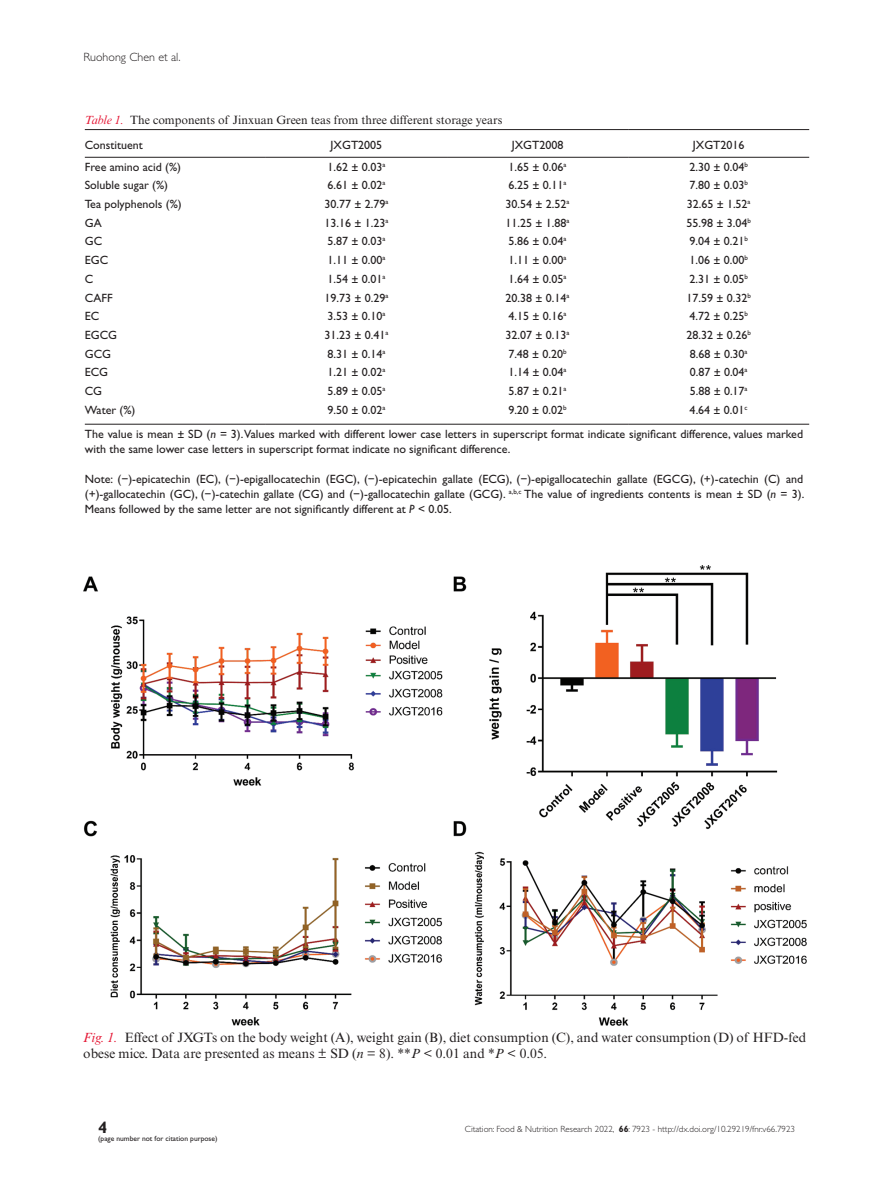
<style>
.page{position:relative;width:893px;height:1191px;background:#fff}
.page>*{position:absolute;margin:0;border:0;box-sizing:border-box;transform-origin:0 0}
.t1{font:700 16.5px "Gill Sans Std";color:#231f20}
.FC{font:13.5px/15.8px "Times New Roman MT Std";color:#231f20}
.TB{font:12px/15px "Gill Sans Std";color:#231f20}
.TT{font:12px "Times New Roman MT Std";color:#231f20}
.TCH{font:12px "Gill Sans Std";color:#231f20}
.t2{font:300 12px "Gill Sans Std";color:#231f20}
.t3{font:300 9px "Gill Sans Std";color:#231f20}
.t4{font:7.5px "Gill Sans Std";color:#231f20}
.s1{font-style:italic;color:#e51836}
.s2{font-style:italic}
.s3{font-weight:700}
</style>
<div class="page">
<img style="left:84px;top:566px;width:722px;height:460px">
<hr style="left:85px;top:129px;width:181px;height:1px;background:#231f20">
<hr style="left:266px;top:129px;width:181px;height:1px;background:#231f20">
<hr style="left:447px;top:129px;width:181px;height:1px;background:#231f20">
<hr style="left:628px;top:129px;width:181px;height:1px;background:#231f20">
<hr style="left:85px;top:157px;width:181px;height:1px;background:#231f20">
<hr style="left:266px;top:157px;width:181px;height:1px;background:#231f20">
<hr style="left:447px;top:157px;width:181px;height:1px;background:#231f20">
<hr style="left:628px;top:157px;width:181px;height:1px;background:#231f20">
<hr style="left:85px;top:424px;width:181px;height:1px;background:#231f20">
<hr style="left:266px;top:424px;width:181px;height:1px;background:#231f20">
<hr style="left:447px;top:424px;width:181px;height:1px;background:#231f20">
<hr style="left:628px;top:424px;width:181px;height:1px;background:#231f20">
<p class="t2" style="left:83px;top:50px;width:99px">Ruohong Chen et al.</p>
<p class="TT" style="left:85px;top:113px;width:419px"><span class="s1">Table 1.</span> The components of Jinxuan Green teas from three different storage years</p>
<p class="TCH" style="left:85px;top:138px;width:60px">Constituent</p>
<p class="TCH" style="left:331px;top:138px;width:53px">JXGT2005</p>
<p class="TCH" style="left:512px;top:138px;width:53px">JXGT2008</p>
<p class="TCH" style="left:693px;top:138px;width:53px">JXGT2016</p>
<p class="TB" style="left:85px;top:159px;width:98px">Free amino acid (%)</p>
<p class="TB" style="left:327px;top:159px;width:59px">1.62 ± 0.03<sup>a</sup></p>
<p class="TB" style="left:509px;top:159px;width:59px">1.65 ± 0.06<sup>a</sup></p>
<p class="TB" style="left:689px;top:159px;width:60px">2.30 ± 0.04<sup>b</sup></p>
<p class="TB" style="left:85px;top:178px;width:85px">Soluble sugar (%)</p>
<p class="TB" style="left:327px;top:178px;width:59px">6.61 ± 0.02<sup>a</sup></p>
<p class="TB" style="left:509px;top:178px;width:59px">6.25 ± 0.11<sup>a</sup></p>
<p class="TB" style="left:689px;top:178px;width:60px">7.80 ± 0.03<sup>b</sup></p>
<p class="TB" style="left:85px;top:197px;width:98px">Tea polyphenols (%)</p>
<p class="TB" style="left:324px;top:197px;width:65px">30.77 ± 2.79<sup>a</sup></p>
<p class="TB" style="left:506px;top:197px;width:65px">30.54 ± 2.52<sup>a</sup></p>
<p class="TB" style="left:687px;top:197px;width:65px">32.65 ± 1.52<sup>a</sup></p>
<p class="TB" style="left:85px;top:215px;width:18px">GA</p>
<p class="TB" style="left:324px;top:215px;width:65px">13.16 ± 1.23<sup>a</sup></p>
<p class="TB" style="left:506px;top:215px;width:65px">11.25 ± 1.88<sup>a</sup></p>
<p class="TB" style="left:686px;top:215px;width:66px">55.98 ± 3.04<sup>b</sup></p>
<p class="TB" style="left:85px;top:234px;width:19px">GC</p>
<p class="TB" style="left:327px;top:234px;width:59px">5.87 ± 0.03<sup>a</sup></p>
<p class="TB" style="left:509px;top:234px;width:59px">5.86 ± 0.04<sup>a</sup></p>
<p class="TB" style="left:689px;top:234px;width:60px">9.04 ± 0.21<sup>b</sup></p>
<p class="TB" style="left:85px;top:253px;width:25px">EGC</p>
<p class="TB" style="left:327px;top:253px;width:59px">1.11 ± 0.00<sup>a</sup></p>
<p class="TB" style="left:509px;top:253px;width:59px">1.11 ± 0.00<sup>a</sup></p>
<p class="TB" style="left:689px;top:253px;width:60px">1.06 ± 0.00<sup>b</sup></p>
<p class="TB" style="left:85px;top:271px;width:10px">C</p>
<p class="TB" style="left:327px;top:271px;width:59px">1.54 ± 0.01<sup>a</sup></p>
<p class="TB" style="left:509px;top:271px;width:59px">1.64 ± 0.05<sup>a</sup></p>
<p class="TB" style="left:689px;top:271px;width:60px">2.31 ± 0.05<sup>b</sup></p>
<p class="TB" style="left:85px;top:290px;width:30px">CAFF</p>
<p class="TB" style="left:324px;top:290px;width:65px">19.73 ± 0.29<sup>a</sup></p>
<p class="TB" style="left:506px;top:290px;width:65px">20.38 ± 0.14<sup>a</sup></p>
<p class="TB" style="left:686px;top:290px;width:66px">17.59 ± 0.32<sup>b</sup></p>
<p class="TB" style="left:85px;top:309px;width:16px">EC</p>
<p class="TB" style="left:327px;top:309px;width:59px">3.53 ± 0.10<sup>a</sup></p>
<p class="TB" style="left:509px;top:309px;width:59px">4.15 ± 0.16<sup>a</sup></p>
<p class="TB" style="left:689px;top:309px;width:60px">4.72 ± 0.25<sup>b</sup></p>
<p class="TB" style="left:85px;top:327px;width:34px">EGCG</p>
<p class="TB" style="left:324px;top:327px;width:65px">31.23 ± 0.41<sup>a</sup></p>
<p class="TB" style="left:506px;top:327px;width:65px">32.07 ± 0.13<sup>a</sup></p>
<p class="TB" style="left:686px;top:327px;width:66px">28.32 ± 0.26<sup>b</sup></p>
<p class="TB" style="left:85px;top:346px;width:28px">GCG</p>
<p class="TB" style="left:327px;top:346px;width:59px">8.31 ± 0.14<sup>a</sup></p>
<p class="TB" style="left:508px;top:346px;width:60px">7.48 ± 0.20<sup>b</sup></p>
<p class="TB" style="left:690px;top:346px;width:59px">8.68 ± 0.30<sup>a</sup></p>
<p class="TB" style="left:85px;top:365px;width:25px">ECG</p>
<p class="TB" style="left:327px;top:365px;width:59px">1.21 ± 0.02<sup>a</sup></p>
<p class="TB" style="left:509px;top:365px;width:59px">1.14 ± 0.04<sup>a</sup></p>
<p class="TB" style="left:690px;top:365px;width:59px">0.87 ± 0.04<sup>a</sup></p>
<p class="TB" style="left:85px;top:383px;width:19px">CG</p>
<p class="TB" style="left:327px;top:383px;width:59px">5.89 ± 0.05<sup>a</sup></p>
<p class="TB" style="left:509px;top:383px;width:59px">5.87 ± 0.21<sup>a</sup></p>
<p class="TB" style="left:690px;top:383px;width:59px">5.88 ± 0.17<sup>a</sup></p>
<p class="TB" style="left:85px;top:402px;width:52px">Water (%)</p>
<p class="TB" style="left:327px;top:402px;width:59px">9.50 ± 0.02<sup>a</sup></p>
<p class="TB" style="left:508px;top:402px;width:60px">9.20 ± 0.02<sup>b</sup></p>
<p class="TB" style="left:690px;top:402px;width:60px">4.64 ± 0.01<sup>c</sup></p>
<p class="TB" style="left:85px;top:427px;width:720px">The value is mean ± SD (<span class="s2">n</span> = 3). Values marked with different lower case letters in superscript format indicate significant difference, values marked with the same lower case letters in superscript format indicate no significant difference.</p>
<p class="TB" style="left:85px;top:471px;width:721px;text-align:justify">Note: (−)-epicatechin (EC), (−)-epigallocatechin (EGC), (−)-epicatechin gallate (ECG), (−)-epigallocatechin gallate (EGCG), (+)-catechin (C) and (+)-gallocatechin (GC), (−)-catechin gallate (CG) and (−)-gallocatechin gallate (GCG). <sup>a,b,c</sup> The value of ingredients contents is mean ± SD (<span class="s2">n</span> = 3).<br>Means followed by the same letter are not significantly different at <span class="s2">P</span> &lt; 0.05.</p>
<p class="FC" style="left:83px;top:1029px;width:724px"><span class="s1">Fig. 1.</span> Effect of JXGTs on the body weight (A), weight gain (B), diet consumption (C), and water consumption (D) of HFD-fed obese mice. Data are presented as means ± SD (<span class="s2">n</span> = 8). **<span class="s2">P</span> &lt; 0.01 and *<span class="s2">P</span> &lt; 0.05.</p>
<h1 class="t1" style="left:98px;top:1117px;width:11px">4</h1>
<p class="t3" style="left:465px;top:1124px;width:332px">Citation: Food &amp; Nutrition Research 2022, <span class="s3">66</span>: 7923 - http://dx.doi.org/10.29219/fnr.v66.7923</p>
<p class="t4" style="left:98px;top:1133px;width:121px">(page number not for citation purpose)</p>
</div>
